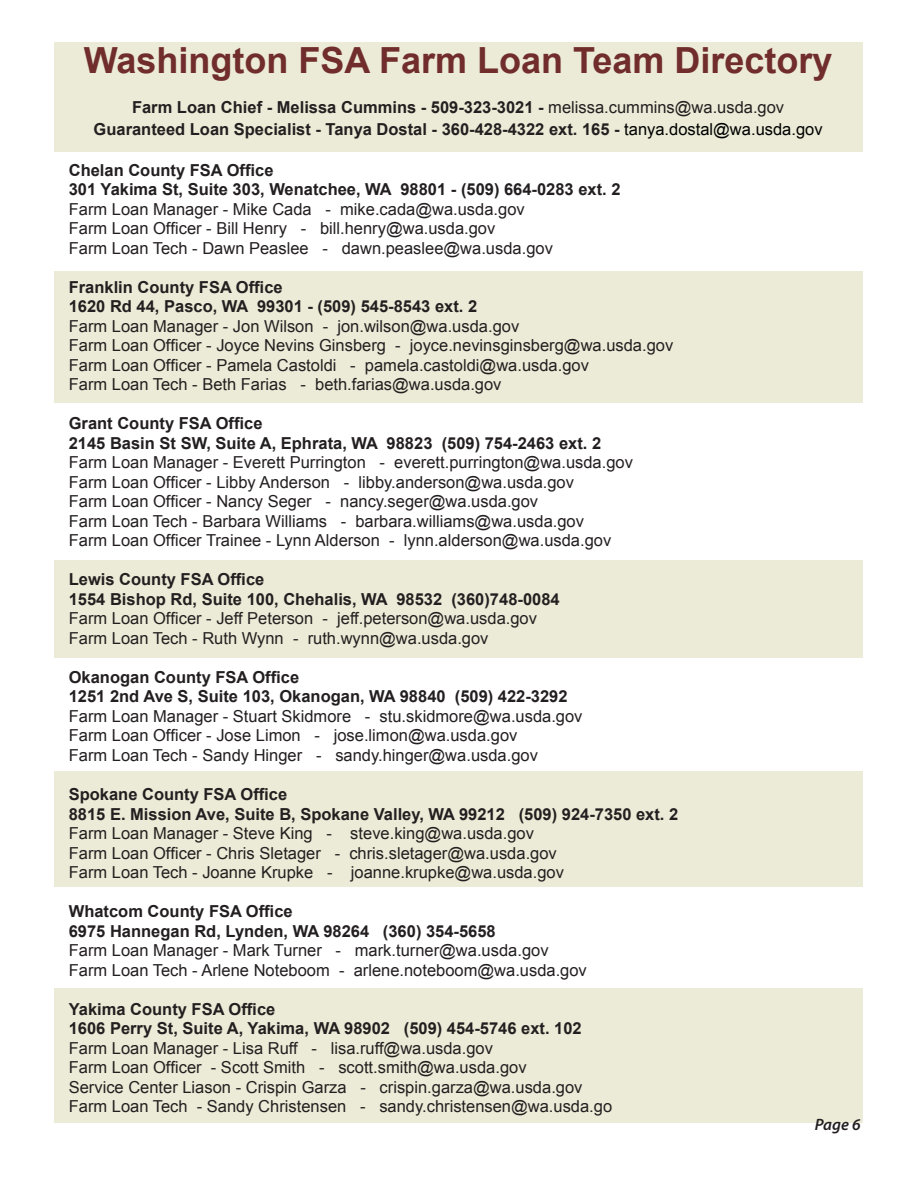
<style>
.page{position:relative;width:918px;height:1188px;background:#fff}
.page>*{position:absolute;margin:0;border:0;box-sizing:border-box;transform-origin:0 0}
.t1{font:700 36px "Arial";color:#702d2b}
.t2{font:16.5px/19.5px "Arial";color:#231f20}
.t3{font:700 16.5px/19.5px "Arial";color:#231f20}
.t4{font:italic 600 16.5px "Myriad Pro";color:#231f20}
.s1{font-weight:400}
.s2{font-weight:400;color:#000}
</style>
<div class="page">
<div style="left:55px;top:988px;width:808px;height:135px;background:#ecebd7"></div>
<div style="left:55px;top:772px;width:808px;height:115px;background:#ecebd7"></div>
<div style="left:55px;top:560px;width:808px;height:98px;background:#ecebd7"></div>
<div style="left:55px;top:271px;width:808px;height:132px;background:#ecebd7"></div>
<div style="left:55px;top:42px;width:808px;height:110px;background:#ecebd7"></div>
<h1 class="t1" style="left:84px;top:36px;width:750px">Washington FSA Farm Loan Team Directory</h1>
<p class="t3" style="left:94px;top:97px;width:731px;line-height:21.6px;text-align:center">Farm Loan Chief - Melissa Cummins - 509-323-3021 - <span class="s1">melissa.cummins@wa.usda.gov<br></span>Guaranteed Loan Specialist - Tanya Dostal - 360-428-4322 ext. 165 - <span class="s2">tanya.dostal@wa.usda.gov</span></p>
<p class="t3" style="left:69px;top:161px;width:553px">Chelan County FSA Office<br>301 Yakima St, Suite 303, Wenatchee, WA 98801 - (509) 664-0283 ext. 2</p>
<p class="t2" style="left:69px;top:200px;width:486px">Farm Loan Manager - Mike Cada - mike.cada@wa.usda.gov<br>Farm Loan Officer - Bill Henry - bill.henry@wa.usda.gov<br>Farm Loan Tech - Dawn Peaslee - dawn.peaslee@wa.usda.gov</p>
<p class="t3" style="left:69px;top:278px;width:410px">Franklin County FSA Office<br>1620 Rd 44, Pasco, WA 99301 - (509) 545-8543 ext. 2</p>
<p class="t2" style="left:69px;top:317px;width:606px">Farm Loan Manager - Jon Wilson - jon.wilson@wa.usda.gov<br>Farm Loan Officer - Joyce Nevins Ginsberg - joyce.nevinsginsberg@wa.usda.gov Farm Loan Officer - Pamela Castoldi - pamela.castoldi@wa.usda.gov<br>Farm Loan Tech - Beth Farias - beth.farias@wa.usda.gov</p>
<p class="t3" style="left:69px;top:414px;width:534px">Grant County FSA Office<br>2145 Basin St SW, Suite A, Ephrata, WA 98823 (509) 754-2463 ext. 2</p>
<p class="t2" style="left:69px;top:453px;width:566px">Farm Loan Manager - Everett Purrington - everett.purrington@wa.usda.gov Farm Loan Officer - Libby Anderson - libby.anderson@wa.usda.gov<br>Farm Loan Officer - Nancy Seger - nancy.seger@wa.usda.gov<br>Farm Loan Tech - Barbara Williams - barbara.williams@wa.usda.gov<br>Farm Loan Officer Trainee - Lynn Alderson - lynn.alderson@wa.usda.gov</p>
<p class="t3" style="left:69px;top:570px;width:492px">Lewis County FSA Office<br>1554 Bishop Rd, Suite 100, Chehalis, WA 98532 (360)748-0084</p>
<p class="t2" style="left:69px;top:609px;width:470px">Farm Loan Officer - Jeff Peterson - jeff.peterson@wa.usda.gov<br>Farm Loan Tech - Ruth Wynn - ruth.wynn@wa.usda.gov</p>
<p class="t3" style="left:69px;top:668px;width:500px">Okanogan County FSA Office<br>1251 2nd Ave S, Suite 103, Okanogan, WA 98840 (509) 422-3292</p>
<p class="t2" style="left:69px;top:707px;width:515px">Farm Loan Manager - Stuart Skidmore - stu.skidmore@wa.usda.gov<br>Farm Loan Officer - Jose Limon - jose.limon@wa.usda.gov<br>Farm Loan Tech - Sandy Hinger - sandy.hinger@wa.usda.gov</p>
<p class="t3" style="left:69px;top:785px;width:611px">Spokane County FSA Office<br>8815 E. Mission Ave, Suite B, Spokane Valley, WA 99212 (509) 924-7350 ext. 2</p>
<p class="t2" style="left:69px;top:824px;width:497px">Farm Loan Manager - Steve King - steve.king@wa.usda.gov<br>Farm Loan Officer - Chris Sletager - chris.sletager@wa.usda.gov<br>Farm Loan Tech - Joanne Krupke - joanne.krupke@wa.usda.gov</p>
<p class="t3" style="left:69px;top:902px;width:429px">Whatcom County FSA Office<br>6975 Hannegan Rd, Lynden, WA 98264 (360) 354-5658</p>
<p class="t2" style="left:69px;top:941px;width:520px">Farm Loan Manager - Mark Turner - mark.turner@wa.usda.gov<br>Farm Loan Tech - Arlene Noteboom - arlene.noteboom@wa.usda.gov</p>
<p class="t3" style="left:69px;top:1000px;width:515px">Yakima County FSA Office<br>1606 Perry St, Suite A, Yakima, WA 98902 (509) 454-5746 ext. 102</p>
<p class="t2" style="left:69px;top:1038px;width:545px">Farm Loan Manager - Lisa Ruff - lisa.ruff@wa.usda.gov<br>Farm Loan Officer - Scott Smith - scott.smith@wa.usda.gov<br>Service Center Liason - Crispin Garza - crispin.garza@wa.usda.gov Farm Loan Tech - Sandy Christensen - sandy.christensen@wa.usda.go</p>
<p class="t4" style="left:815px;top:1114px;width:47px">Page 6</p>
</div>
